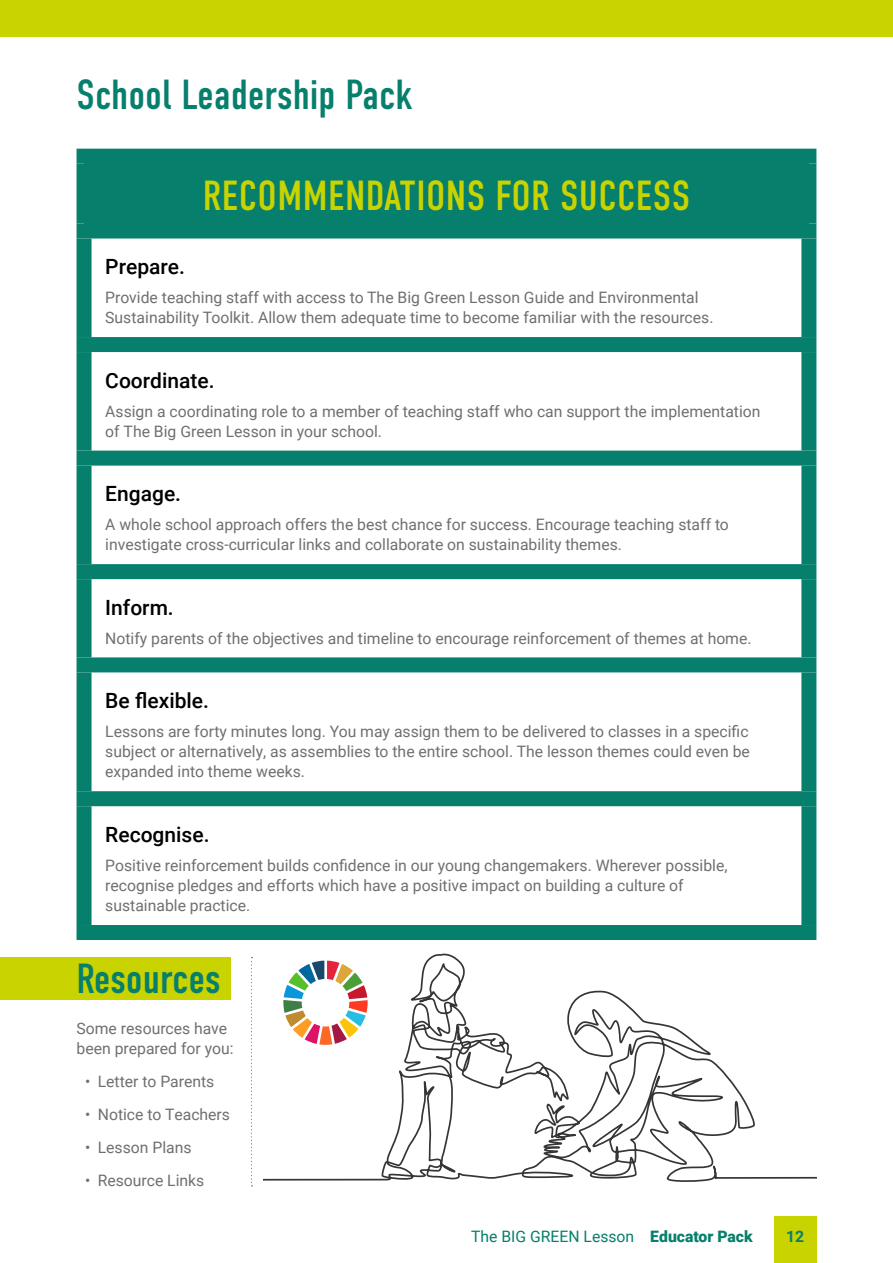
<style>
.page{position:relative;width:893px;height:1263px;background:#fff}
.page>*{position:absolute;margin:0;border:0;box-sizing:border-box;transform-origin:0 0}
.t1{font:42px "DIN Condensed";color:#067f6c}
.t2{font:42px "DIN Condensed";letter-spacing:.01em;color:#c8d300}
.t3{font:500 21px "Roboto";color:#000}
.t4{font:15.75px/20.2px "Roboto";color:#706f6f}
.t5{font:15.75px "Roboto";color:#067f6c}
.t6{font:700 15.75px "Roboto";color:#067f6c}
.s1{font-weight:900}
</style>
<div class="page">
<svg style="left:264px;top:953px;width:552px;height:229px"></svg>
<div style="left:84px;top:156px;width:725px;height:75px;background:#067f6c"></div>
<svg style="left:92px;top:238px;width:709px;height:569px"></svg>
<div style="left:77px;top:238px;width:15px;height:99px;background:#067f6c"></div>
<div style="left:801px;top:238px;width:15px;height:99px;background:#067f6c"></div>
<div style="left:77px;top:352px;width:15px;height:99px;background:#067f6c"></div>
<div style="left:801px;top:352px;width:15px;height:99px;background:#067f6c"></div>
<div style="left:77px;top:466px;width:15px;height:98px;background:#067f6c"></div>
<div style="left:801px;top:466px;width:15px;height:98px;background:#067f6c"></div>
<div style="left:77px;top:579px;width:15px;height:78px;background:#067f6c"></div>
<div style="left:801px;top:579px;width:15px;height:78px;background:#067f6c"></div>
<div style="left:77px;top:672px;width:15px;height:119px;background:#067f6c"></div>
<div style="left:801px;top:672px;width:15px;height:119px;background:#067f6c"></div>
<div style="left:77px;top:806px;width:15px;height:119px;background:#067f6c"></div>
<div style="left:801px;top:806px;width:15px;height:119px;background:#067f6c"></div>
<div style="left:77px;top:149px;width:739px;height:15px;background:#067f6c"></div>
<div style="left:77px;top:164px;width:15px;height:59px;background:#067f6c"></div>
<div style="left:801px;top:164px;width:15px;height:59px;background:#067f6c"></div>
<div style="left:77px;top:223px;width:739px;height:15px;background:#067f6c"></div>
<div style="left:77px;top:337px;width:739px;height:15px;background:#067f6c"></div>
<div style="left:77px;top:451px;width:739px;height:15px;background:#067f6c"></div>
<div style="left:77px;top:564px;width:739px;height:15px;background:#067f6c"></div>
<div style="left:77px;top:657px;width:739px;height:15px;background:#067f6c"></div>
<div style="left:77px;top:791px;width:739px;height:15px;background:#067f6c"></div>
<div style="left:77px;top:925px;width:739px;height:15px;background:#067f6c"></div>
<svg style="left:283px;top:960px;width:85px;height:85px"></svg>
<svg style="left:251px;top:957px;width:1px;height:229px"></svg>
<div style="left:0;top:957px;width:231px;height:43px;background:#c8d300"></div>
<div style="left:774px;top:1217px;width:42px;height:46px;background:#c8d300"></div>
<div style="left:0;top:0;width:893px;height:37px;background:#c8d300"></div>
<h1 class="t1" style="left:77px;top:71px;width:337px">School Leadership Pack</h1>
<h1 class="t2" style="left:203px;top:172px;width:489px">RECOMMENDATIONS FOR SUCCESS</h1>
<h2 class="t3" style="left:105px;top:252px;width:81px">Prepare.</h2>
<p class="t4" style="left:105px;top:287px;width:610px">Provide teaching staff with access to The Big Green Lesson Guide and Environmental<br>Sustainability Toolkit. Allow them adequate time to become familiar with the resources.</p>
<h2 class="t3" style="left:105px;top:366px;width:111px">Coordinate.</h2>
<p class="t4" style="left:105px;top:400px;width:657px">Assign a coordinating role to a member of teaching staff who can support the implementation of The Big Green Lesson in your school.</p>
<h2 class="t3" style="left:105px;top:479px;width:77px">Engage.</h2>
<p class="t4" style="left:105px;top:514px;width:625px">A whole school approach offers the best chance for success. Encourage teaching staff to investigate cross-curricular links and collaborate on sustainability themes.</p>
<h2 class="t3" style="left:105px;top:593px;width:70px">Inform.</h2>
<p class="t4" style="left:105px;top:627px;width:648px">Notify parents of the objectives and timeline to encourage reinforcement of themes at home.</p>
<h2 class="t3" style="left:105px;top:686px;width:105px">Be flexible.</h2>
<p class="t4" style="left:105px;top:721px;width:646px;text-align:justify">Lessons are forty minutes long. You may assign them to be delivered to classes in a specific subject or alternatively, as assemblies to the entire school. The lesson themes could even be expanded into theme weeks.</p>
<h2 class="t3" style="left:105px;top:820px;width:106px">Recognise.</h2>
<p class="t4" style="left:105px;top:854px;width:624px">Positive reinforcement builds confidence in our young changemakers. Wherever possible, recognise pledges and efforts which have a positive impact on building a culture of sustainable practice.</p>
<h1 class="t1" style="left:77px;top:955px;width:146px">Resources</h1>
<p class="t4" style="left:77px;top:1018px;width:159px">Some resources have been prepared for you:</p>
<p class="t4" style="left:85px;top:1071px;width:131px">• Letter to Parents</p>
<p class="t4" style="left:85px;top:1104px;width:147px">• Notice to Teachers</p>
<p class="t4" style="left:85px;top:1137px;width:108px">• Lesson Plans</p>
<p class="t4" style="left:85px;top:1170px;width:121px">• Resource Links</p>
<p class="t5" style="left:471px;top:1225px;width:283px">The BIG GREEN Lesson <span class="s1">Educator Pack</span></p>
<p class="t6" style="left:786px;top:1225px;width:20px">12</p>
</div>
